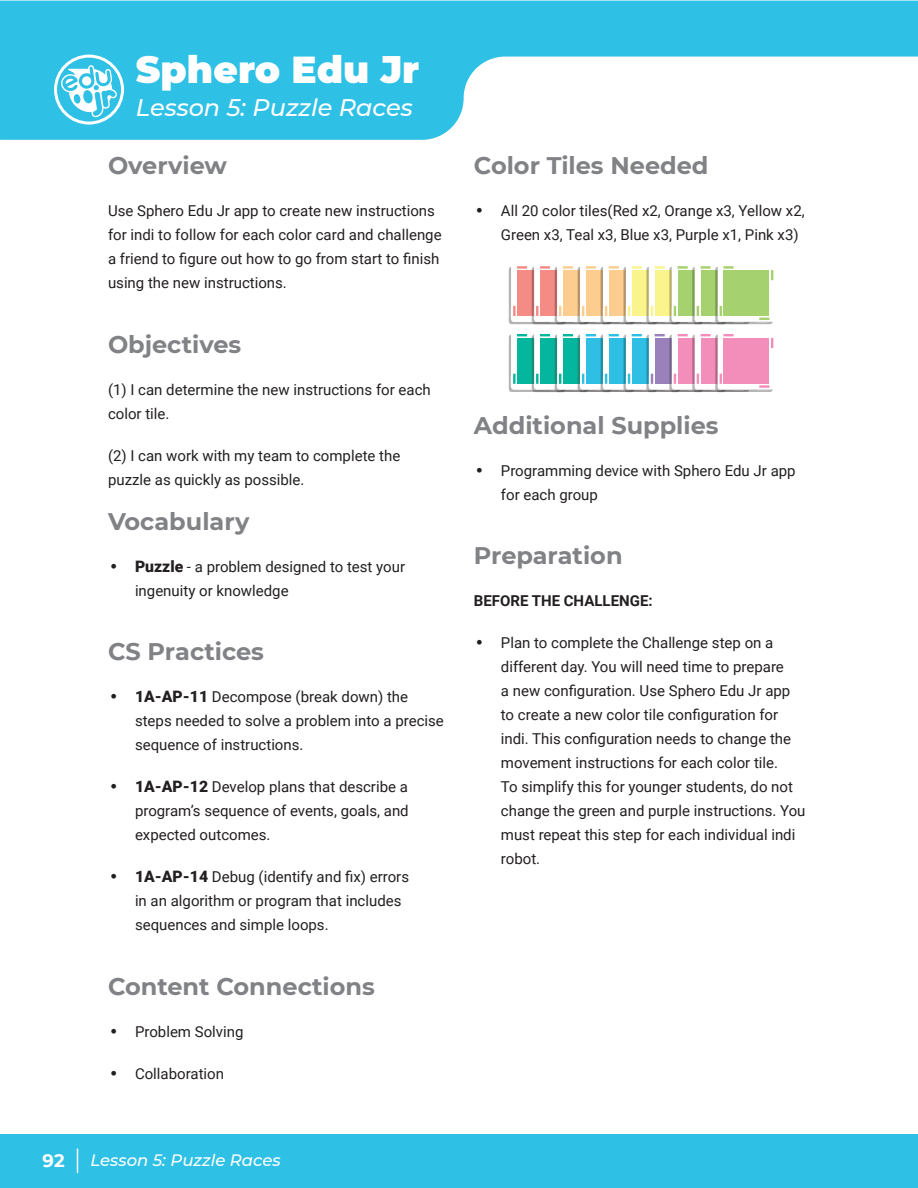
<style>
.page{position:relative;width:918px;height:1188px;background:#fff}
.page>*{position:absolute;margin:0;border:0;box-sizing:border-box;transform-origin:0 0}
.t1{font:900 37.5px "Montserrat";color:#fff}
.Paragraph_Style_-tit{font:700 24px "Montserrat";color:#808285}
.t2{font:italic 500 24px "Montserrat";color:#fff}
.Paragraph_Style-body{font:700 24px "Montserrat";color:#808285}
.t3{font:700 18px "Montserrat";color:#fff}
.t4{font:italic 500 16.5px "Montserrat";color:#fff}
.Paragraph_Style-body-2{font:15px/24px "Roboto";color:#231f20}
.Paragraph_Style-body-3{font:700 15px "Roboto";color:#231f20}
.s1{font-family:"Futura";font-weight:500;font-stretch:condensed}
.s2{font-weight:900;font-size:15.75px}
</style>
<div class="page">
<div style="left:0;top:1135px;width:918px;height:53px;background:#2ec0e5"></div>
<svg style="left:77px;top:1149px;width:1px;height:23px"></svg>
<svg style="left:509px;top:334px;width:264px;height:58px"></svg>
<svg style="left:509px;top:266px;width:264px;height:58px"></svg>
<svg style="left:0;top:1px;width:918px;height:139px;fill:#2ec0e5"></svg>
<div style="left:54px;top:55px;width:70px;height:70px;border:3px solid #fff;border-radius:50%"></div>
<svg style="left:61px;top:65px;width:56px;height:52px"></svg>
<p class="t1" style="left:136px;top:42px;width:285px">Sphero Edu Jr</p>
<p class="t2" style="left:136px;top:91px;width:278px">Lesson 5: Puzzle Races</p>
<p class="Paragraph_Style_-tit" style="left:108px;top:149px;width:121px">Overview</p>
<p class="Paragraph_Style-body-2" style="left:108px;top:199px;width:335px">Use Sphero Edu Jr app to create new instructions for indi to follow for each color card and challenge a friend to figure out how to go from start to finish using the new instructions.</p>
<p class="Paragraph_Style_-tit" style="left:108px;top:327px;width:135px">Objectives</p>
<p class="Paragraph_Style-body-2" style="left:108px;top:377px;width:324px">(1) I can determine the new instructions for each color tile.</p>
<p class="Paragraph_Style-body-2" style="left:108px;top:443px;width:294px">(2) I can work with my team to complete the puzzle as quickly as possible.</p>
<p class="Paragraph_Style-body" style="left:108px;top:504px;width:143px">Vocabulary</p>
<p class="Paragraph_Style-body-2" style="left:135px;top:554px;width:272px;text-indent:-27px"><span class="s1">•</span> <span class="s2">Puzzle</span> - a problem designed to test your ingenuity or knowledge</p>
<p class="Paragraph_Style_-tit" style="left:108px;top:635px;width:157px">CS Practices</p>
<p class="Paragraph_Style-body-2" style="left:135px;top:685px;width:310px;text-indent:-27px"><span class="s1">•</span> <span class="s2">1A-AP-11</span> Decompose (break down) the steps needed to solve a problem into a precise sequence of instructions.</p>
<p class="Paragraph_Style-body-2" style="left:135px;top:775px;width:275px;text-align:justify;text-indent:-27px"><span class="s1">•</span> <span class="s2">1A-AP-12</span> Develop plans that describe a program’s sequence of events, goals, and expected outcomes.</p>
<p class="Paragraph_Style-body-2" style="left:135px;top:865px;width:276px;text-indent:-27px"><span class="s1">•</span> <span class="s2">1A-AP-14</span> Debug (identify and fix) errors in an algorithm or program that includes sequences and simple loops.</p>
<p class="Paragraph_Style_-tit" style="left:108px;top:969px;width:268px">Content Connections</p>
<p class="Paragraph_Style-body-2" style="left:108px;top:1019px;width:137px"><span class="s1">•</span> Problem Solving</p>
<p class="Paragraph_Style-body-2" style="left:108px;top:1061px;width:118px"><span class="s1">•</span> Collaboration</p>
<p class="t3" style="left:43px;top:1147px;width:23px">92</p>
<p class="t4" style="left:90px;top:1149px;width:192px">Lesson 5: Puzzle Races</p>
<p class="Paragraph_Style_-tit" style="left:474px;top:149px;width:236px">Color Tiles Needed</p>
<p class="Paragraph_Style-body-2" style="left:501px;top:199px;width:305px;text-indent:-27px"><span class="s1">•</span> All 20 color tiles(Red x2, Orange x3, Yellow x2,<br>Green x3, Teal x3, Blue x3, Purple x1, Pink x3)</p>
<p class="Paragraph_Style_-tit" style="left:474px;top:408px;width:246px">Additional Supplies</p>
<p class="Paragraph_Style-body-2" style="left:501px;top:458px;width:296px;text-indent:-27px"><span class="s1">•</span> Programming device with Sphero Edu Jr app for each group</p>
<p class="Paragraph_Style_-tit" style="left:474px;top:539px;width:150px">Preparation</p>
<p class="Paragraph_Style-body-3" style="left:474px;top:591px;width:180px">BEFORE THE CHALLENGE:</p>
<p class="Paragraph_Style-body-2" style="left:501px;top:631px;width:306px;text-indent:-27px"><span class="s1">•</span> Plan to complete the Challenge step on a different day. You will need time to prepare<br>a new configuration. Use Sphero Edu Jr app to create a new color tile configuration for indi. This configuration needs to change the movement instructions for each color tile.<br>To simplify this for younger students, do not change the green and purple instructions. You must repeat this step for each individual indi robot.</p>
</div>
